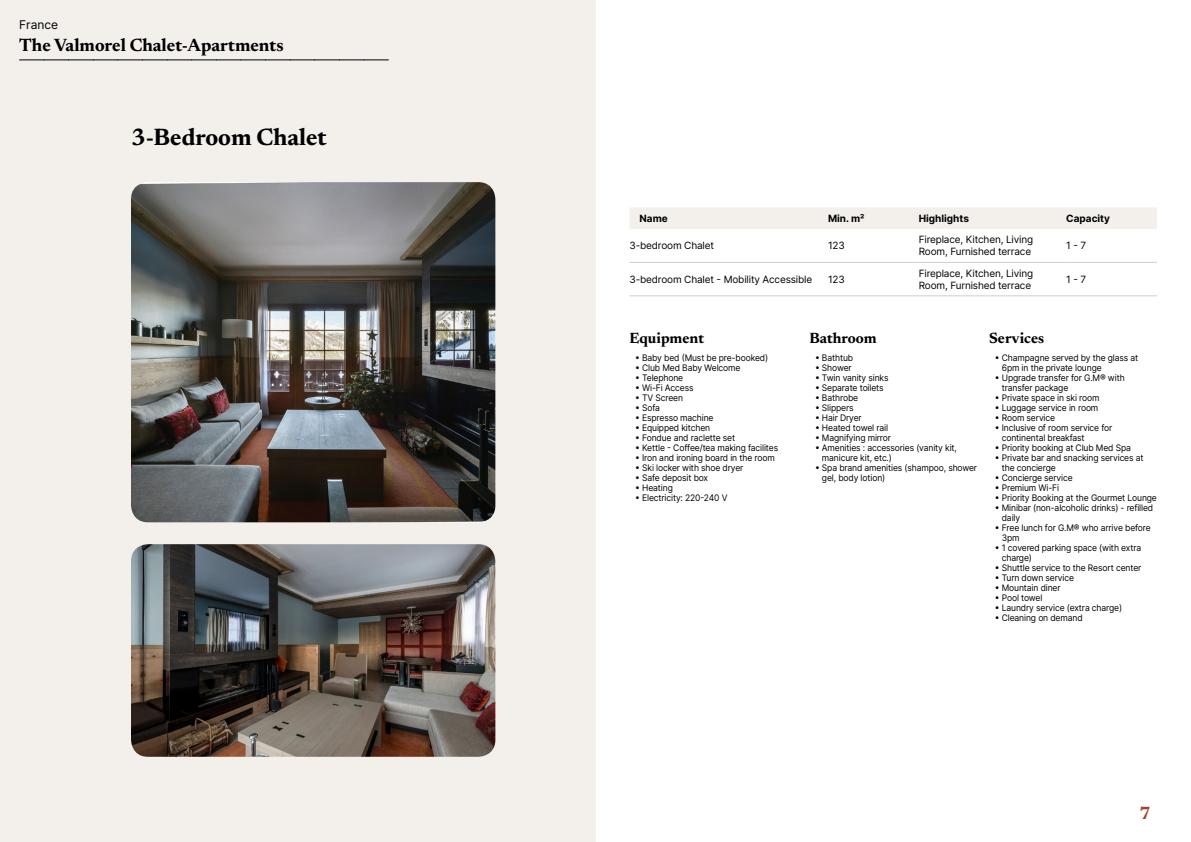
<style>
.page{position:relative;width:1191px;height:842px;background:#fff}
.page>*{position:absolute;margin:0;border:0;box-sizing:border-box;transform-origin:0 0}
.t1{font:700 24px "Newsreader 24 pt";color:#000}
.t2{font:700 18px "Newsreader 24 pt";color:#000}
.t3{font:700 18px "Newsreader 24 pt";color:#9d432c}
.t4{font:700 15px "Newsreader 24 pt";color:#000}
.t5{font:12px "Inter";color:#000}
.t6{font:10px/12px "Inter";letter-spacing:-.015em;color:#000}
.t7{font:700 10px "Inter";color:#000}
.t8{font:9px/10px "Inter";letter-spacing:-.015em;color:#000;scale:.95 1}
</style>
<div class="page">
<div style="left:0;top:0;width:595px;height:842px;background:#f3f0ec"></div>
<img style="left:131px;top:182px;width:364px;height:340px">
<img style="left:131px;top:544px;width:364px;height:213px">
<svg style="left:20px;top:60px;width:368px;height:1px"></svg>
<div style="left:630px;top:208px;width:527px;height:21px;background:#f3f0ec"></div>
<hr style="left:629px;top:262px;width:199px;height:1px;background:#d7cdc1">
<hr style="left:828px;top:262px;width:90px;height:1px;background:#d7cdc1">
<hr style="left:918px;top:262px;width:148px;height:1px;background:#d7cdc1">
<hr style="left:1066px;top:262px;width:91px;height:1px;background:#d7cdc1">
<hr style="left:629px;top:295px;width:199px;height:1px;background:#d7cdc1">
<hr style="left:828px;top:295px;width:90px;height:1px;background:#d7cdc1">
<hr style="left:918px;top:295px;width:148px;height:1px;background:#d7cdc1">
<hr style="left:1066px;top:295px;width:91px;height:1px;background:#d7cdc1">
<h3 class="t5" style="left:19px;top:15px;width:40px">France</h3>
<h2 class="t2" style="left:19px;top:32px;width:266px">The Valmorel Chalet-Apartments</h2>
<h1 class="t1" style="left:131px;top:120px;width:197px">3-Bedroom Chalet</h1>
<p class="t7" style="left:639px;top:211px;width:30px">Name</p>
<p class="t7" style="left:828px;top:211px;width:38px">Min. m²</p>
<p class="t7" style="left:918px;top:211px;width:52px">Highlights</p>
<p class="t7" style="left:1066px;top:211px;width:45px">Capacity</p>
<p class="t6" style="left:629px;top:239px;width:86px">3-bedroom Chalet</p>
<p class="t6" style="left:828px;top:239px;width:18px">123</p>
<p class="t6" style="left:918px;top:233px;width:116px">Fireplace, Kitchen, Living<br>Room, Furnished terrace</p>
<p class="t6" style="left:1066px;top:239px;width:21px">1 - 7</p>
<p class="t6" style="left:629px;top:273px;width:184px">3-bedroom Chalet - Mobility Accessible</p>
<p class="t6" style="left:828px;top:273px;width:18px">123</p>
<p class="t6" style="left:918px;top:267px;width:116px">Fireplace, Kitchen, Living<br>Room, Furnished terrace</p>
<p class="t6" style="left:1066px;top:273px;width:21px">1 - 7</p>
<h3 class="t4" style="left:629px;top:327px;width:76px">Equipment</h3>
<p class="t8" style="left:635px;top:353px;width:141px">• Baby bed (Must be pre-booked)</p>
<p class="t8" style="left:635px;top:363px;width:112px">• Club Med Baby Welcome</p>
<p class="t8" style="left:635px;top:373px;width:52px">• Telephone</p>
<p class="t8" style="left:635px;top:383px;width:63px">• Wi-Fi Access</p>
<p class="t8" style="left:635px;top:393px;width:52px">• TV Screen</p>
<p class="t8" style="left:635px;top:403px;width:28px">• Sofa</p>
<p class="t8" style="left:635px;top:413px;width:84px">• Espresso machine</p>
<p class="t8" style="left:635px;top:423px;width:80px">• Equipped kitchen</p>
<p class="t8" style="left:635px;top:433px;width:107px">• Fondue and raclette set</p>
<p class="t8" style="left:635px;top:443px;width:152px">• Kettle - Coffee/tea making facilites</p>
<p class="t8" style="left:635px;top:453px;width:148px">• Iron and ironing board in the room</p>
<p class="t8" style="left:635px;top:463px;width:115px">• Ski locker with shoe dryer</p>
<p class="t8" style="left:635px;top:473px;width:78px">• Safe deposit box</p>
<p class="t8" style="left:635px;top:483px;width:41px">• Heating</p>
<p class="t8" style="left:635px;top:493px;width:99px">• Electricity: 220-240 V</p>
<h3 class="t4" style="left:809px;top:327px;width:69px">Bathroom</h3>
<p class="t8" style="left:815px;top:353px;width:42px">• Bathtub</p>
<p class="t8" style="left:815px;top:363px;width:40px">• Shower</p>
<p class="t8" style="left:815px;top:373px;width:79px">• Twin vanity sinks</p>
<p class="t8" style="left:815px;top:383px;width:74px">• Separate toilets</p>
<p class="t8" style="left:815px;top:393px;width:47px">• Bathrobe</p>
<p class="t8" style="left:815px;top:403px;width:42px">• Slippers</p>
<p class="t8" style="left:815px;top:413px;width:51px">• Hair Dryer</p>
<p class="t8" style="left:815px;top:423px;width:78px">• Heated towel rail</p>
<p class="t8" style="left:815px;top:433px;width:82px">• Magnifying mirror</p>
<p class="t8" style="left:822px;top:443px;width:144px;text-indent:-7px">• Amenities : accessories (vanity kit, manicure kit, etc.)</p>
<p class="t8" style="left:822px;top:463px;width:165px;text-indent:-7px">• Spa brand amenities (shampoo, shower gel, body lotion)</p>
<h3 class="t4" style="left:989px;top:327px;width:57px">Services</h3>
<p class="t8" style="left:1001px;top:353px;width:145px;text-indent:-7px">• Champagne served by the glass at<br>6pm in the private lounge</p>
<p class="t8" style="left:1001px;top:373px;width:131px;text-indent:-7px">• Upgrade transfer for G.M® with transfer package</p>
<p class="t8" style="left:994px;top:393px;width:112px">• Private space in ski room</p>
<p class="t8" style="left:994px;top:403px;width:111px">• Luggage service in room</p>
<p class="t8" style="left:994px;top:413px;width:65px">• Room service</p>
<p class="t8" style="left:1001px;top:423px;width:118px;text-indent:-7px">• Inclusive of room service for continental breakfast</p>
<p class="t8" style="left:994px;top:443px;width:145px">• Priority booking at Club Med Spa</p>
<p class="t8" style="left:1001px;top:453px;width:151px;text-indent:-7px">• Private bar and snacking services at the concierge</p>
<p class="t8" style="left:994px;top:473px;width:84px">• Concierge service</p>
<p class="t8" style="left:994px;top:483px;width:69px">• Premium Wi-Fi</p>
<p class="t8" style="left:994px;top:493px;width:172px">• Priority Booking at the Gourmet Lounge</p>
<p class="t8" style="left:1001px;top:503px;width:161px;text-indent:-7px">• Minibar (non-alcoholic drinks) - refilled daily</p>
<p class="t8" style="left:1001px;top:523px;width:158px;text-indent:-7px">• Free lunch for G.M® who arrive before<br>3pm</p>
<p class="t8" style="left:1001px;top:543px;width:148px;text-indent:-7px">• 1 covered parking space (with extra charge)</p>
<p class="t8" style="left:994px;top:563px;width:156px">• Shuttle service to the Resort center</p>
<p class="t8" style="left:994px;top:573px;width:85px">• Turn down service</p>
<p class="t8" style="left:994px;top:583px;width:71px">• Mountain diner</p>
<p class="t8" style="left:994px;top:593px;width:52px">• Pool towel</p>
<p class="t8" style="left:994px;top:603px;width:136px">• Laundry service (extra charge)</p>
<p class="t8" style="left:994px;top:613px;width:94px">• Cleaning on demand</p>
<h2 class="t3" style="left:1139px;top:800px;width:13px">7</h2>
</div>
